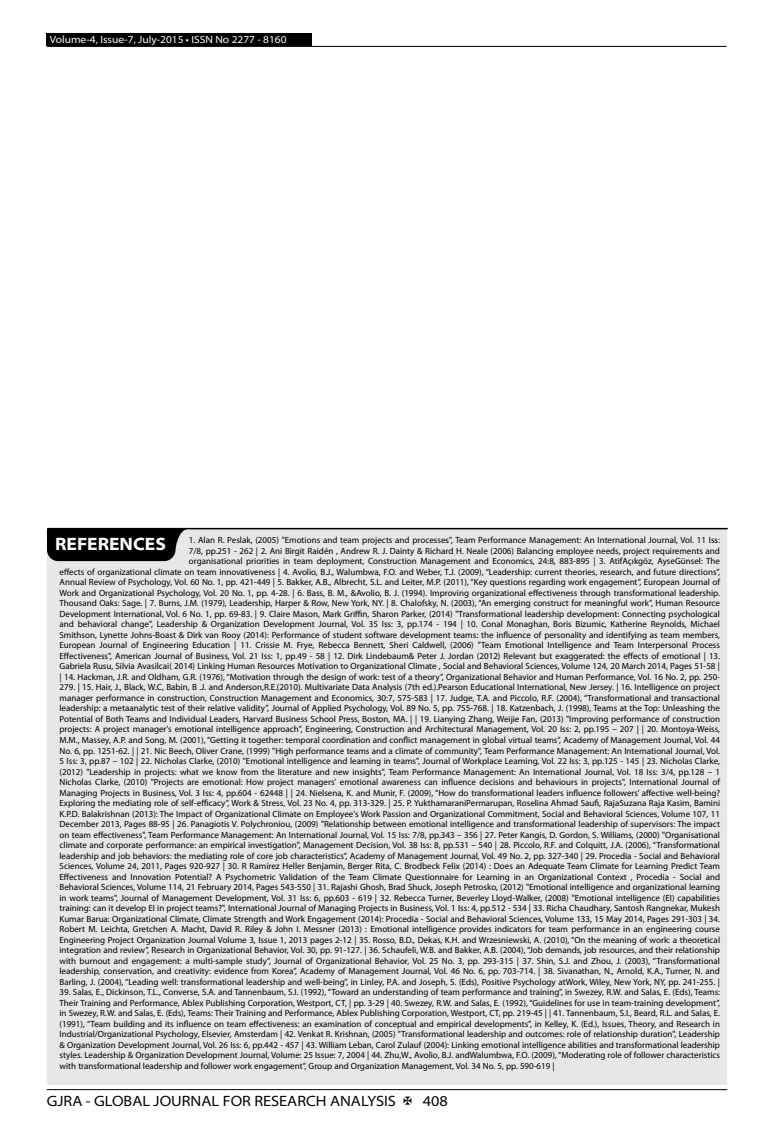
<style>
.page{position:relative;width:774px;height:1136px;background:#fff}
.page>*{position:absolute;margin:0;border:0;box-sizing:border-box;transform-origin:0 0}
.t1{font:700 semi-expanded 18px "Myriad Pro";color:#fff}
.t2{font:semi-expanded 15px "Myriad Pro";color:#000}
.t3{font:semi-expanded 10.5px "Myriad Pro";color:#fff}
.t4{font:9px/10.5px "Myriad Pro";color:#000;text-align:right}
.s1{font-family:"Cambria"}
</style>
<div class="page">
<hr style="left:47px;top:1089px;width:680px;height:1px;background:#000">
<div style="left:47px;top:33px;width:265px;height:13px;background:#000"></div>
<hr style="left:47px;top:46px;width:679px;height:1px;background:#000">
<div style="left:47px;top:528px;width:680px;height:556px;background:#e6e7e8"></div>
<hr style="left:48px;top:528px;width:679px;height:1px;background:#000">
<svg style="left:47px;top:528px;width:142px;height:33px;background:#141414"></svg>
<p class="t3" style="left:50px;top:34px;width:238px">Volume-4, Issue-7, July-2015 • ISSN No 2277 - 8160</p>
<p class="t4" style="left:60px;top:535px;width:662px">1. Alan R. Peslak, (2005) "Emotions and team projects and processes", Team Performance Management: An International Journal, Vol. 11 Iss:<br>7/8, pp.251 - 262 | 2. Ani Birgit Raidén , Andrew R. J. Dainty &amp; Richard H. Neale (2006) Balancing employee needs, project requirements and<br>organisational priorities in team deployment, Construction Management and Economics, 24:8, 883-895 | 3. AtifAçıkgöz, AyseGünsel: The<br>effects of organizational climate on team innovativeness | 4. Avolio, B.J., Walumbwa, F.O. and Weber, T.J. (2009), “Leadership: current theories, research, and future directions”, Annual Review of Psychology, Vol. 60 No. 1, pp. 421-449 | 5. Bakker, A.B., Albrecht, S.L. and Leiter, M.P. (2011), “Key questions regarding work engagement”, European Journal of Work and Organizational Psychology, Vol. 20 No. 1, pp. 4-28. | 6. Bass, B. M., &amp;Avolio, B. J. (1994). Improving organizational effectiveness through transformational leadership.<br>Thousand Oaks: Sage. | 7. Burns, J.M. (1979), Leadership, Harper &amp; Row, New York, NY. | 8. Chalofsky, N. (2003), “An emerging construct for meaningful work”, Human Resource Development International, Vol. 6 No. 1, pp. 69-83. | 9. Claire Mason, Mark Griffin, Sharon Parker, (2014) "Transformational leadership development: Connecting psychological and behavioral change", Leadership &amp; Organization Development Journal, Vol. 35 Iss: 3, pp.174 - 194 | 10. Conal Monaghan, Boris Bizumic, Katherine Reynolds, Michael Smithson, Lynette Johns-Boast &amp; Dirk van Rooy (2014): Performance of student software development teams: the influence of personality and identifying as team members, European Journal of Engineering Education | 11. Crissie M. Frye, Rebecca Bennett, Sheri Caldwell, (2006) "Team Emotional Intelligence and Team Interpersonal Process Effectiveness", American Journal of Business, Vol. 21 Iss: 1, pp.49 - 58 | 12. Dirk Lindebaum&amp; Peter J. Jordan (2012) Relevant but exaggerated: the effects of emotional | 13.<br>Gabriela Rusu, Silvia Avasilcai( 2014) Linking Human Resources Motivation to Organizational Climate , Social and Behavioral Sciences, Volume 124, 20 March 2014, Pages 51-58 | | 14. Hackman, J.R. and Oldham, G.R. (1976), “Motivation through the design of work: test of a theory”, Organizational Behavior and Human Performance, Vol. 16 No. 2, pp. 250- 279. | 15. Hair, J., Black, W.C, Babin, B .J. and Anderson,R.E.(2010). Multivariate Data Analysis (7th ed.).Pearson Educational International, New Jersey. | 16. Intelligence on project manager performance in construction, Construction Management and Economics, 30:7, 575-583 | 17. Judge, T.A. and Piccolo, R.F. (2004), “Transformational and transactional leadership: a metaanalytic test of their relative validity”, Journal of Applied Psychology, Vol. 89 No. 5, pp. 755-768. | 18. Katzenbach, J. (1998), Teams at the Top: Unleashing the Potential of Both Teams and Individual Leaders, Harvard Business School Press, Boston, MA. | | 19. Lianying Zhang, Weijie Fan, (2013) "Improving performance of construction projects: A project manager's emotional intelligence approach", Engineering, Construction and Architectural Management, Vol. 20 Iss: 2, pp.195 – 207 | | 20. Montoya-Weiss, M.M., Massey, A.P. and Song, M. (2001), “Getting it together: temporal coordination and conflict management in global virtual teams”, Academy of Management Journal, Vol. 44<br>No. 6, pp. 1251-62. | | 21. Nic Beech, Oliver Crane, (1999) "High performance teams and a climate of community", Team Performance Management: An International Journal, Vol.<br>5 Iss: 3, pp.87 – 102 | 22. Nicholas Clarke, (2010) "Emotional intelligence and learning in teams", Journal of Workplace Learning, Vol. 22 Iss: 3, pp.125 - 145 | 23. Nicholas Clarke, (2012) "Leadership in projects: what we know from the literature and new insights", Team Performance Management: An International Journal, Vol. 18 Iss: 3/4, pp.128 – 1<br>Nicholas Clarke, (2010) "Projects are emotional: How project managers' emotional awareness can influence decisions and behaviours in projects", International Journal of Managing Projects in Business, Vol. 3 Iss: 4, pp.604 - 62448 | | 24. Nielsena, K. and Munir, F. (2009), “How do transformational leaders influence followers’ affective well-being?<br>Exploring the mediating role of self-efficacy”, Work &amp; Stress, Vol. 23 No. 4, pp. 313-329. | 25. P. YukthamaraniPermarupan, Roselina Ahmad Saufi, RajaSuzana Raja Kasim, Bamini K.P.D. Balakrishnan (2013): The Impact of Organizational Climate on Employee's Work Passion and Organizational Commitment, Social and Behavioral Sciences, Volume 107, 11<br>December 2013, Pages 88-95 | 26. Panagiotis V. Polychroniou, (2009) "Relationship between emotional intelligence and transformational leadership of supervisors: The impact on team effectiveness", Team Performance Management: An International Journal, Vol. 15 Iss: 7/8, pp.343 – 356 | 27. Peter Kangis, D. Gordon, S. Williams, (2000) "Organisational climate and corporate performance: an empirical investigation", Management Decision, Vol. 38 Iss: 8, pp.531 – 540 | 28. Piccolo, R.F. and Colquitt, J.A. (2006), “Transformational leadership and job behaviors: the mediating role of core job characteristics”, Academy of Management Journal, Vol. 49 No. 2, pp. 327-340 | 29. Procedia - Social and Behavioral Sciences, Volume 24, 2011, Pages 920-927 | 30. R Ramírez Heller Benjamin, Berger Rita, C. Brodbeck Felix (2014) : Does an Adequate Team Climate for Learning Predict Team Effectiveness and Innovation Potential? A Psychometric Validation of the Team Climate Questionnaire for Learning in an Organizational Context , Procedia - Social and Behavioral Sciences, Volume 114, 21 February 2014, Pages 543-550 | 31. Rajashi Ghosh, Brad Shuck, Joseph Petrosko, (2012) "Emotional intelligence and organizational learning in work teams", Journal of Management Development, Vol. 31 Iss: 6, pp.603 - 619 | 32. Rebecca Turner, Beverley Lloyd<span class="s1">‐</span>Walker, (2008) "Emotional intelligence (EI) capabilities training: can it develop EI in project teams?", International Journal of Managing Projects in Business, Vol. 1 Iss: 4, pp.512 - 534 | 33. Richa Chaudhary, Santosh Rangnekar, Mukesh Kumar Barua: Organizational Climate, Climate Strength and Work Engagement (2014): Procedia - Social and Behavioral Sciences, Volume 133, 15 May 2014, Pages 291-303 | 34.<br>Robert M. Leichta, Gretchen A. Macht, David R. Riley &amp; John I. Messner (2013) : Emotional intelligence provides indicators for team performance in an engineering course Engineering Project Organization Journal Volume 3, Issue 1, 2013 pages 2-12 | 35. Rosso, B.D., Dekas, K.H. and Wrzesniewski, A. (2010), “On the meaning of work: a theoretical integration and review”, Research in Organizational Behavior, Vol. 30, pp. 91-127. | 36. Schaufeli, W.B. and Bakker, A.B. (2004), “Job demands, job resources, and their relationship with burnout and engagement: a multi-sample study”, Journal of Organizational Behavior, Vol. 25 No. 3, pp. 293-315 | 37. Shin, S.J. and Zhou, J. (2003), “Transformational leadership, conservation, and creativity: evidence from Korea”, Academy of Management Journal, Vol. 46 No. 6, pp. 703-714. | 38. Sivanathan, N., Arnold, K.A., Turner, N. and Barling, J. (2004), “Leading well: transformational leadership and well-being”, in Linley, P.A. and Joseph, S. (Eds), Positive Psychology atWork, Wiley, New York, NY, pp. 241-255. |</p>
<p class="t4" style="left:60px;top:987px;width:662px;text-align:justify">39. Salas, E., Dickinson, T.L., Converse, S.A. and Tannenbaum, S.I. (1992), “Toward an understanding of team performance and training”, in Swezey, R.W. and Salas, E. (Eds), Teams:<br>Their Training and Performance, Ablex Publishing Corporation, Westport, CT, | pp. 3-29 | 40. Swezey, R.W. and Salas, E. (1992), “Guidelines for use in team-training development”, in Swezey, R.W. and Salas, E. (Eds), Teams: Their Training and Performance, Ablex Publishing Corporation, Westport, CT, pp. 219-45 | | 41. Tannenbaum, S.I., Beard, R.L. and Salas, E. (1991), “Team building and its influence on team effectiveness: an examination of conceptual and empirical developments”, in Kelley, K. (Ed.), Issues, Theory, and Research in Industrial/Organizational Psychology, Elsevier, Amsterdam | 42. Venkat R. Krishnan, (2005) "Transformational leadership and outcomes: role of relationship duration", Leadership &amp; Organization Development Journal, Vol. 26 Iss: 6, pp.442 - 457 | 43. William Leban, Carol Zulauf (2004): Linking emotional intelligence abilities and transformational leadership styles. Leadership &amp; Organization Development Journal, Volume: 25 Issue: 7, 2004 | 44. Zhu,W., Avolio, B.J. andWalumbwa, F.O. (2009), “Moderating role of follower characteristics with transformational leadership and follower work engagement”, Group and Organization Management, Vol. 34 No. 5, pp. 590-619 |</p>
<h1 class="t1" style="left:55px;top:533px;width:112px">REFERENCES</h1>
<h2 class="t2" style="left:47px;top:1092px;width:351px">GJRA - GLOBAL JOURNAL FOR RESEARCH ANALYSIS</h2>
<h2 class="t2" style="left:423px;top:1092px;width:27px">408</h2>
</div>
